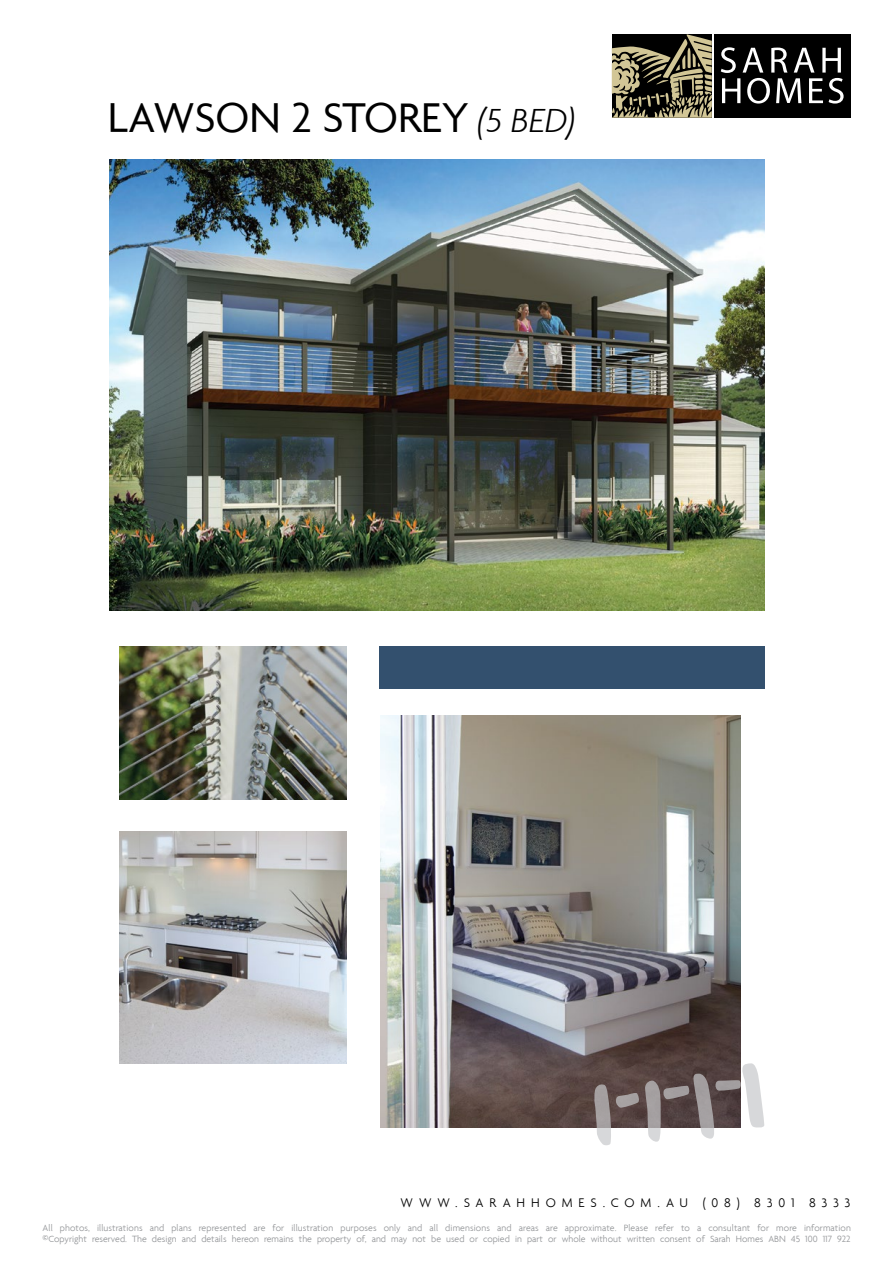
<style>
.page{position:relative;width:893px;height:1263px;background:#fff}
.page>*{position:absolute;margin:0;border:0;box-sizing:border-box;transform-origin:0 0}
.t1{font:45px "Agenda";color:#000}
.t2{font:300 13.5px "Agenda";letter-spacing:.435em;color:#000}
.t3{font:300 9.75px/11.2px "Agenda";color:#939598}
.s1{font-weight:300;font-style:italic;font-size:36px}
</style>
<div class="page">
<img style="left:109px;top:159px;width:655px;height:451px">
<div style="left:379px;top:646px;width:385px;height:43px;background:#33506e"></div>
<img style="left:119px;top:646px;width:228px;height:153px">
<img style="left:381px;top:715px;width:360px;height:412px">
<img style="left:119px;top:831px;width:228px;height:232px">
<svg style="left:594px;top:1063px;width:170px;height:83px"></svg>
<div style="left:714px;top:34px;width:136px;height:84px;background:#000"></div>
<svg style="left:612px;top:34px;width:100px;height:84px;background:#5d5742"></svg>
<svg style="left:721px;top:47px;width:123px;height:57px"></svg>
<h1 class="t1" style="left:108px;top:91px;width:469px">LAWSON 2 STOREY <span class="s1">(5 BED)</span></h1>
<h2 class="t2" style="left:400px;top:1194px;width:451px">WWW.SARAHHOMES.COM.AU (08) 8301 8333</h2>
<p class="t3" style="left:43px;top:1222px;width:810px">All photos, illustrations and plans represented are for illustration purposes only and all dimensions and areas are approximate. Please refer to a consultant for more information ©Copyright reserved. The design and details hereon remains the property of, and may not be used or copied in part or whole without written consent of Sarah Homes ABN 45 100 117 922</p>
</div>
